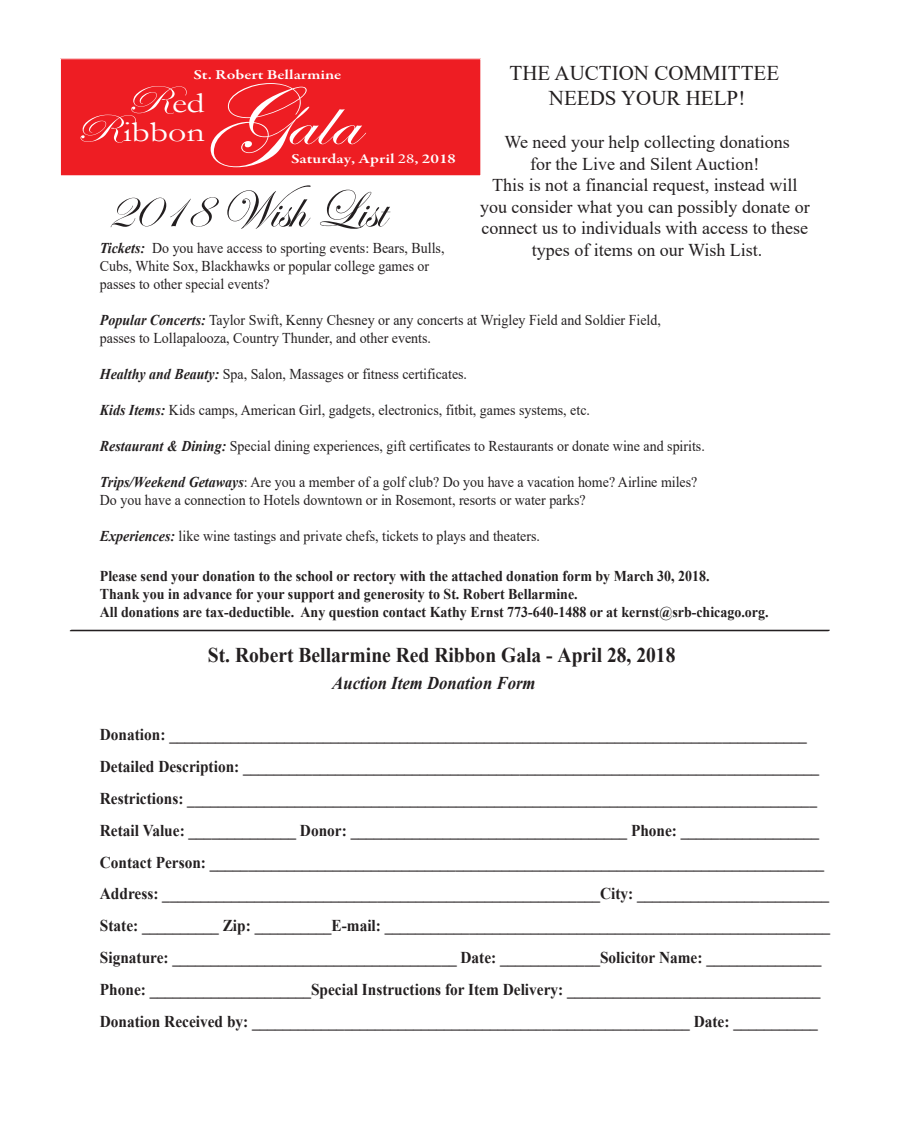
<style>
.page{position:relative;width:897px;height:1134px;background:#fff}
.page>*{position:absolute;margin:0;border:0;box-sizing:border-box;transform-origin:0 0}
.t1{font:68.85px "Edwardian Script ITC";color:#fff;scale:1.25 1}
.t2{font:54px "Edwardian Script ITC";color:#231f20}
.t3{font:28.65px/28.7px "Garamond";color:#fff;text-align:right;scale:1.25 1}
.t4{font:700 21px "Times New Roman";color:#231f20;scale:.93 1}
.t5{font:21px/25.2px "Times New Roman";color:#231f20;text-align:center}
.t6{font:18px/21.6px "Times New Roman";color:#231f20;text-align:center}
.t7{font:italic 700 18px "Times New Roman";color:#231f20;scale:.93 1}
.t8{font:700 16.5px/31.8px "Times New Roman";color:#231f20;scale:.93 1}
.t9{font:15px/18px "Times New Roman";color:#231f20;scale:.93 1}
.t10{font:700 15px/18px "Times New Roman";color:#231f20;scale:.93 1}
.t11{font:600 13.8px "Garamond Premr Pro";color:#fff;scale:1.25 1}
.s1{font-size:91.95px}
.s2{font-family:"Edwardian Script ITC";font-size:40.2px}
.s3{font-family:"Minion Pro";font-weight:400}
.s4{font-weight:700;font-style:italic}
</style>
<div class="page">
<div style="left:60px;top:59px;width:421px;height:117px;background:#ee1d23"></div>
<svg style="left:69px;top:630px;width:761px;height:1px"></svg>
<p class="t5" style="left:509px;top:59px;width:271px">THE AUCTION COMMITTEE<br>NEEDS YOUR HELP!</p>
<p class="t6" style="left:480px;top:131px;width:331px">We need your help collecting donations<br>for the Live and Silent Auction!<br>This is not a financial request, instead will you consider what you can possibly donate or connect us to individuals with access to these types of items on our Wish List.</p>
<p class="t11" style="left:193px;top:66px;width:120px">St. Robert Bellarmine</p>
<h1 class="t1" style="left:204px;top:85px;width:124px"><span class="s1">G</span>ala</h1>
<h3 class="t3" style="left:75px;top:88px;width:105px"><span class="s2">R</span>ed<br><span class="s2">R</span>ibbon</h3>
<p class="t11" style="left:291px;top:151px;width:134px">Saturday, April <span class="s3">28</span>, 2018</p>
<h2 class="t2" style="left:106px;top:180px;width:280px">2018 Wish List</h2>
<p class="t9" style="left:100px;top:239px;width:372px"><span class="s4">Tickets:</span> Do you have access to sporting events: Bears, Bulls,<br>Cubs, White Sox, Blackhawks or popular college games or passes to other special events?</p>
<p class="t9" style="left:100px;top:311px;width:604px"><span class="s4">Popular Concerts:</span> Taylor Swift, Kenny Chesney or any concerts at Wrigley Field and Soldier Field, passes to Lollapalooza, Country Thunder, and other events.</p>
<p class="t9" style="left:100px;top:365px;width:396px"><span class="s4">Healthy and Beauty:</span> Spa, Salon, Massages or fitness certificates.</p>
<p class="t9" style="left:100px;top:401px;width:528px"><span class="s4">Kids Items:</span> Kids camps, American Girl, gadgets, electronics, fitbit, games systems, etc.</p>
<p class="t9" style="left:100px;top:437px;width:652px"><span class="s4">Restaurant &amp; Dining:</span> Special dining experiences, gift certificates to Restaurants or donate wine and spirits.</p>
<p class="t9" style="left:100px;top:473px;width:644px"><span class="s4">Trips/Weekend Getaways</span>: Are you a member of a golf club? Do you have a vacation home? Airline miles?<br>Do you have a connection to Hotels downtown or in Rosemont, resorts or water parks?</p>
<p class="t9" style="left:100px;top:527px;width:474px"><span class="s4">Experiences:</span> like wine tastings and private chefs, tickets to plays and theaters.</p>
<p class="t10" style="left:100px;top:566px;width:720px">Please send your donation to the school or rectory with the attached donation form by March 30, 2018.<br>Thank you in advance for your support and generosity to St. Robert Bellarmine.<br>All donations are tax-deductible. Any question contact Kathy Ernst 773-640-1488 or at kernst@srb-chicago.org.</p>
<p class="t4" style="left:208px;top:640px;width:504px">St. Robert Bellarmine Red Ribbon Gala - April 28, 2018</p>
<p class="t7" style="left:332px;top:670px;width:220px">Auction Item Donation Form</p>
<p class="t8" style="left:100px;top:718px;width:786px">Donation: ___________________________________________________________________________________ Detailed Description: ___________________________________________________________________________ Restrictions: __________________________________________________________________________________ Retail Value: ______________ Donor: ____________________________________ Phone: __________________ Contact Person: ________________________________________________________________________________ Address: _________________________________________________________City: _________________________ State: __________ Zip: __________E-mail: __________________________________________________________ Signature: _____________________________________ Date: _____________Solicitor Name: _______________ Phone: _____________________Special Instructions for Item Delivery: _________________________________ Donation Received by: _________________________________________________________ Date: ___________</p>
</div>
